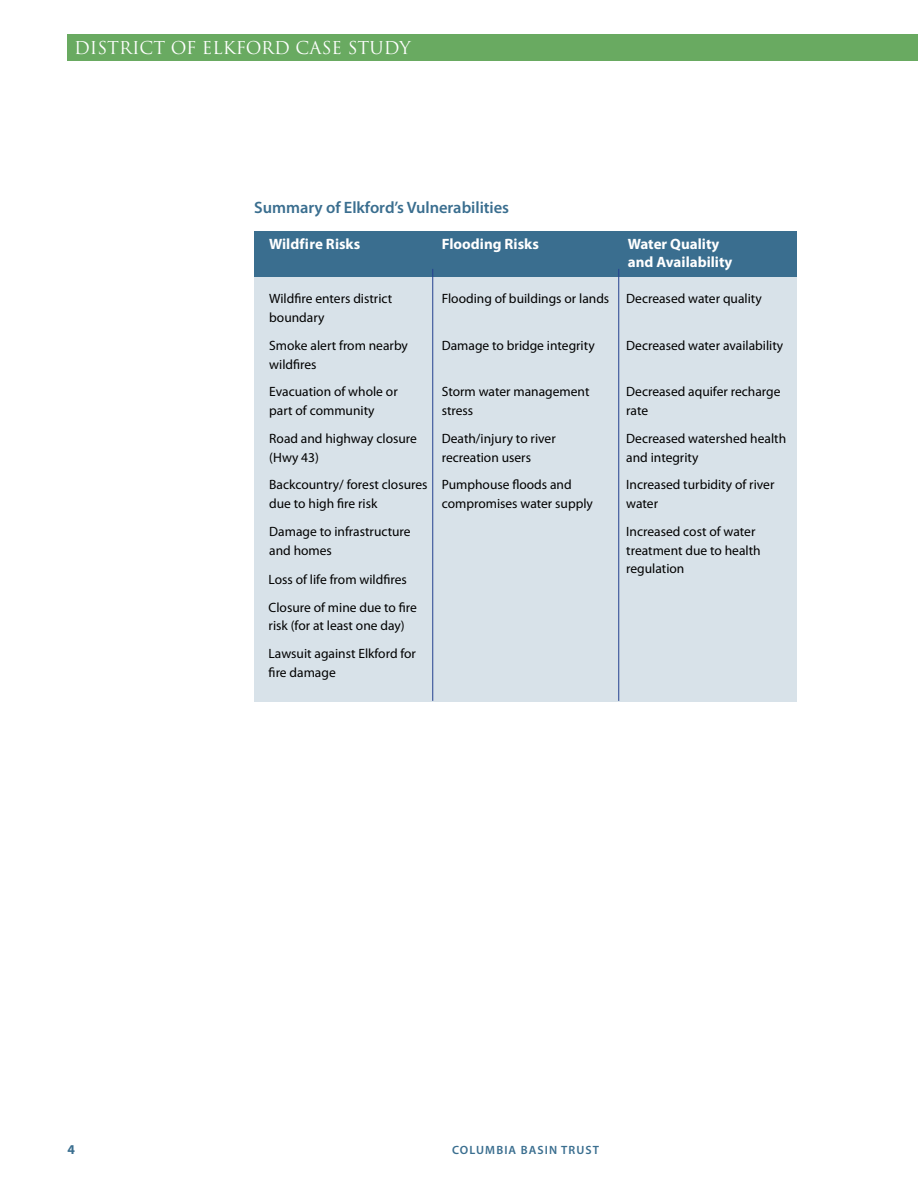
<style>
.page{position:relative;width:918px;height:1188px;background:#fff}
.page>*{position:absolute;margin:0;border:0;box-sizing:border-box;transform-origin:0 0}
.t1{font:17.25px "Trajan";color:#fff}
.t2{font:600 16.5px "Myriad Pro";color:#3a6e8f}
.t3{font:700 15px/18px "Myriad Pro";color:#fff}
.t4{font:13.5px/27.8px "Myriad Pro";color:#000}
.t5{font:600 12px "Myriad Pro";letter-spacing:.095em;color:#3a6e8f}
</style>
<div class="page">
<div style="left:68px;top:34px;width:850px;height:27px;background:#69aa61"></div>
<div style="left:254px;top:231px;width:542px;height:46px;background:#3a6e8f"></div>
<div style="left:254px;top:277px;width:542px;height:425px;background:#d8e2e9"></div>
<hr style="left:432px;top:269px;width:1px;height:432px;background:#24408f">
<hr style="left:618px;top:269px;width:1px;height:432px;background:#24408f">
<p class="t1" style="left:74px;top:37px;width:338px">DISTRICT OF E LKFORD CASE STUDY</p>
<p class="t2" style="left:254px;top:197px;width:256px">Summary of Elkford’s Vulnerabilities</p>
<p class="t3" style="left:269px;top:234px;width:93px">Wildfire Risks</p>
<p class="t3" style="left:442px;top:234px;width:99px">Flooding Risks</p>
<p class="t3" style="left:628px;top:234px;width:106px">Water Quality and Availability</p>
<p class="t4" style="left:269px;top:285px;width:125px">Wildfire enters district</p>
<p class="t4" style="left:442px;top:285px;width:169px">Flooding of buildings or lands</p>
<p class="t4" style="left:626px;top:285px;width:137px">Decreased water quality</p>
<p class="t4" style="left:269px;top:304px;width:140px">boundary<br>Smoke alert from nearby</p>
<p class="t4" style="left:442px;top:331px;width:154px">Damage to bridge integrity</p>
<p class="t4" style="left:626px;top:331px;width:159px">Decreased water availability</p>
<p class="t4" style="left:269px;top:350px;width:130px">wildfires<br>Evacuation of whole or</p>
<p class="t4" style="left:442px;top:378px;width:149px">Storm water management</p>
<p class="t4" style="left:626px;top:378px;width:156px">Decreased aquifer recharge</p>
<p class="t4" style="left:269px;top:397px;width:107px">part of community</p>
<p class="t4" style="left:442px;top:397px;width:33px">stress</p>
<p class="t4" style="left:626px;top:397px;width:23px">rate</p>
<p class="t4" style="left:269px;top:424px;width:149px">Road and highway closure</p>
<p class="t4" style="left:442px;top:424px;width:116px">Death/injury to river</p>
<p class="t4" style="left:626px;top:424px;width:161px">Decreased watershed health</p>
<p class="t4" style="left:269px;top:443px;width:51px">(Hwy 43)</p>
<p class="t4" style="left:442px;top:443px;width:91px">recreation users</p>
<p class="t4" style="left:626px;top:443px;width:74px">and integrity</p>
<p class="t4" style="left:269px;top:471px;width:304px">Backcountry/ forest closures Pumphouse floods and</p>
<p class="t4" style="left:626px;top:471px;width:150px">Increased turbidity of river</p>
<p class="t4" style="left:269px;top:490px;width:110px">due to high fire risk</p>
<p class="t4" style="left:442px;top:490px;width:153px">compromises water supply</p>
<p class="t4" style="left:626px;top:490px;width:33px">water</p>
<p class="t4" style="left:269px;top:517px;width:143px">Damage to infrastructure</p>
<p class="t4" style="left:626px;top:517px;width:131px">Increased cost of water</p>
<p class="t4" style="left:269px;top:536px;width:64px">and homes</p>
<p class="t4" style="left:626px;top:541px;width:136px;line-height:18.8px">treatment due to health regulation</p>
<p class="t4" style="left:269px;top:565px;width:150px">Loss of life from wildfires<br>Closure of mine due to fire</p>
<p class="t4" style="left:269px;top:612px;width:149px">risk (for at least one day)<br>Lawsuit against Elkford for</p>
<p class="t4" style="left:269px;top:658px;width:69px">fire damage</p>
<p class="t5" style="left:452px;top:1143px;width:149px">Columbia basin trust</p>
</div>
